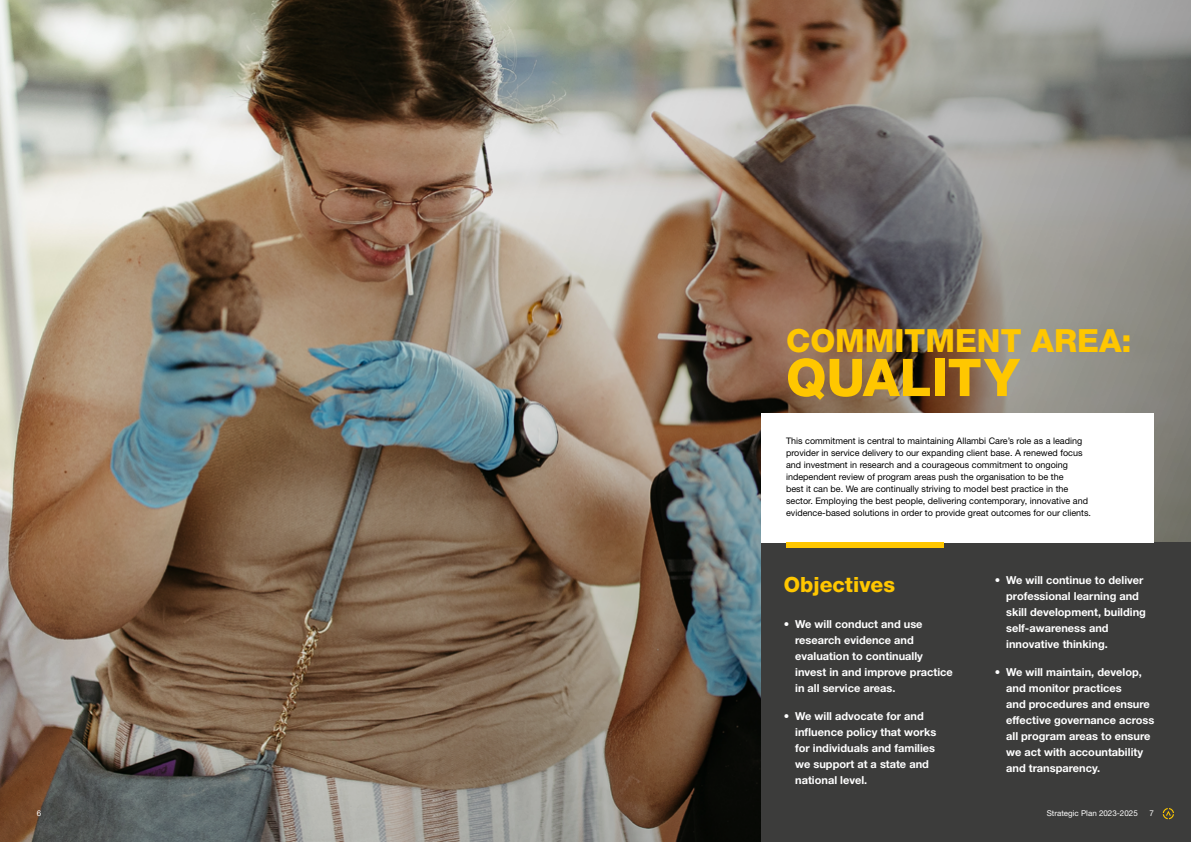
<style>
.page{position:relative;width:1191px;height:842px;background:#fff}
.page>*{position:absolute;margin:0;border:0;box-sizing:border-box;transform-origin:0 0}
.t1{font:800 52px "Helvetica Neue LT Std";color:#ffc700}
.t2{font:800 32px "Helvetica Neue LT Std";color:#ffc700}
.t3{font:800 21px "Helvetica Neue LT Std";color:#ffc700}
.t4{font:700 11px/16px "Helvetica Neue LT Std";color:#fff}
.t5{font:9px/12px "Helvetica Neue LT Std";color:#000}
.t6{font:8px "Helvetica Neue LT Std";color:#fff}
</style>
<div class="page">
<img style="left:0;top:0;width:1191px;height:842px">
<div style="left:761px;top:542px;width:430px;height:300px;background:#3c3c3b"></div>
<div style="left:761px;top:413px;width:393px;height:129px;background:#fff"></div>
<div style="left:786px;top:542px;width:158px;height:6px;background:#ffc700"></div>
<svg style="left:1162px;top:808px;width:12px;height:11px"></svg>
<h2 class="t2" style="left:786px;top:322px;width:347px">COMMITMENT AREA:</h2>
<h1 class="t1" style="left:786px;top:347px;width:235px">QUALITY</h1>
<p class="t5" style="left:786px;top:435px;width:306px">This commitment is central to maintaining Allambi Care’s role as a leading provider in service delivery to our expanding client base. A renewed focus and investment in research and a courageous commitment to ongoing independent review of program areas push the organisation to be the<br>best it can be. We are continually striving to model best practice in the sector. Employing the best people, delivering contemporary, innovative and evidence-based solutions in order to provide great outcomes for our clients.</p>
<h3 class="t3" style="left:784px;top:572px;width:113px">Objectives</h3>
<p class="t4" style="left:795px;top:616px;width:159px;text-indent:-11px">• We will conduct and use research evidence and evaluation to continually invest in and improve practice in all service areas.</p>
<p class="t4" style="left:795px;top:708px;width:143px;text-indent:-11px">• We will advocate for and influence policy that works for individuals and families we support at a state and national level.</p>
<p class="t4" style="left:1006px;top:572px;width:141px;text-indent:-11px">• We will continue to deliver professional learning and skill development, building self-awareness and innovative thinking.</p>
<p class="t4" style="left:1006px;top:664px;width:150px;text-indent:-11px">• We will maintain, develop, and monitor practices<br>and procedures and ensure effective governance across all program areas to ensure we act with accountability and transparency.</p>
<p class="t6" style="left:37px;top:809px;width:6px">6</p>
<p class="t6" style="left:1046px;top:809px;width:92px">Strategic Plan 2023-2025</p>
<p class="t6" style="left:1149px;top:809px;width:6px">7</p>
</div>
